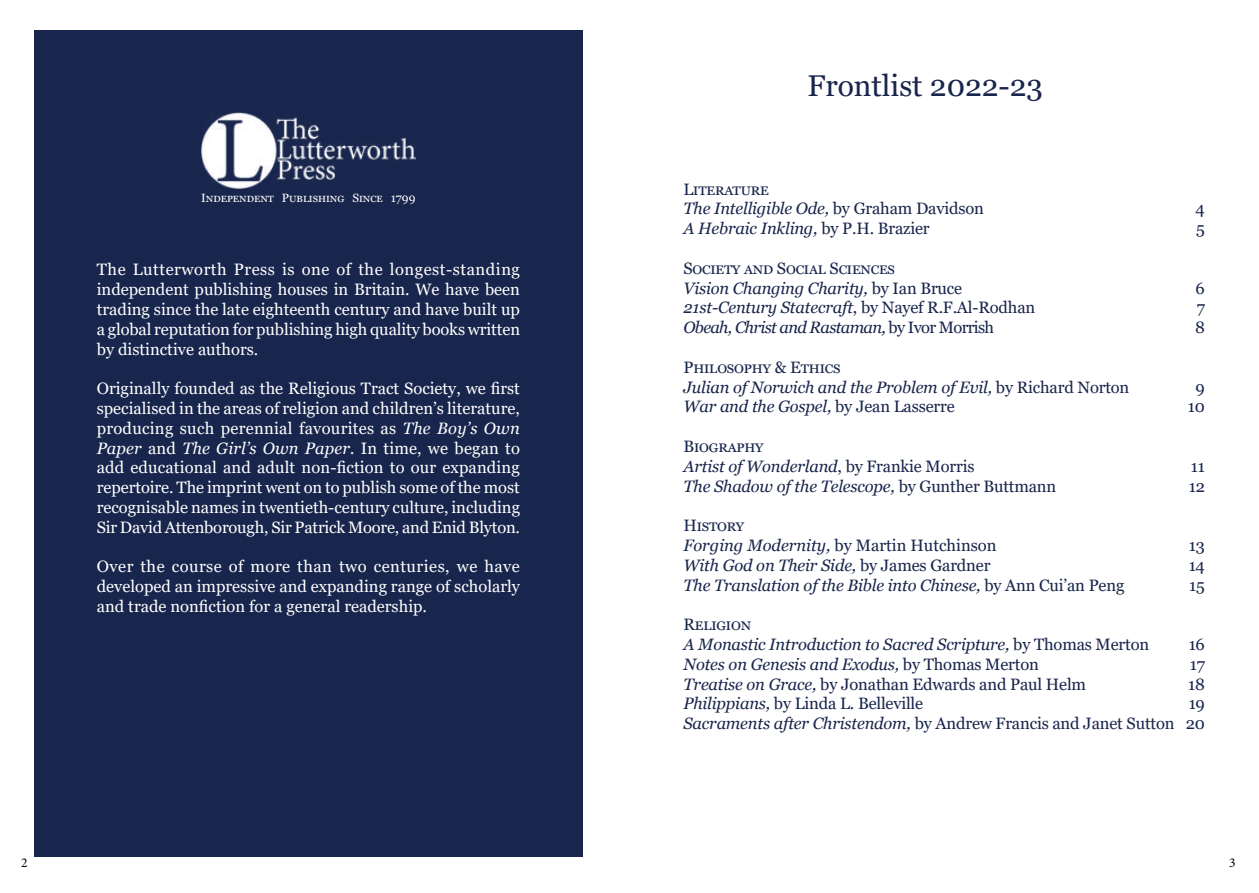
<style>
.page{position:relative;width:1259px;height:893px;background:#fff}
.page>*{position:absolute;margin:0;border:0;box-sizing:border-box;transform-origin:0 0}
.t1{font:30px "Georgia";color:#18254c}
.t2{font:16.5px/19.8px "Georgia";letter-spacing:-.005em;color:#fff;text-align:justify}
.t3{font:italic 16.5px/19.8px "Georgia";letter-spacing:-.01em;color:#18254c}
.t4{font:16.5px/19.8px "Georgia";letter-spacing:.025em;color:#18254c}
.t5{font:16.5px/19.8px "Georgia";letter-spacing:-.005em;color:#18254c}
.t6{font:16.5px/19.8px "Georgia";letter-spacing:.15em;color:#18254c}
.t7{font:13.5px "Minion Pro";color:#000}
.t8{font:12px "Georgia";letter-spacing:.02em;color:#fff}
.s1{font-style:italic}
.s2{font-style:normal}
</style>
<div class="page">
<div style="left:34px;top:30px;width:549px;height:827px;background:#18254c"></div>
<img style="left:201px;top:112px;width:214px;height:76px">
<p class="t8" style="left:201px;top:191px;width:216px">Independent Publishing Since 1799</p>
<p class="t2" style="left:97px;top:260px;width:425px">The Lutterworth Press is one of the longest-standing independent publishing houses in Britain. We have been trading since the late eighteenth century and have built up a global reputation for publishing high quality books written by distinctive authors.</p>
<p class="t2" style="left:97px;top:379px;width:425px">Originally founded as the Religious Tract Society, we first specialised in the areas of religion and children’s literature, producing such perennial favourites as <span class="s1">The Boy’s Own Paper</span> and <span class="s1">The Girl’s Own Paper.</span> In time, we began to add educational and adult non-fiction to our expanding repertoire. The imprint went on to publish some of the most recognisable names in twentieth-century culture, including Sir David Attenborough, Sir Patrick Moore, and Enid Blyton.</p>
<p class="t2" style="left:97px;top:557px;width:425px">Over the course of more than two centuries, we have developed an impressive and expanding range of scholarly and trade nonfiction for a general readership.</p>
<h1 class="t1" style="left:807px;top:68px;width:237px">Frontlist 2022-23</h1>
<p class="t6" style="left:683px;top:179px;width:302px">Literature<br><span class="s1">The Intelligible Ode,</span> by Graham Davidson<br><span class="s1">A Hebraic Inkling,</span> by P.H. Brazier</p>
<p class="t4" style="left:683px;top:259px;width:353px">Society and Social Sciences<br><span class="s1">Vision Changing Charity,</span> by Ian Bruce <span class="s1">21st-Century Statecraft</span>, by Nayef R.F.Al-Rodhan <span class="s1">Obeah, Christ and Rastaman,</span> by Ivor Morrish</p>
<p class="t3" style="left:683px;top:357px;width:447px"><span class="s2">Philosophy &amp; Ethics<br></span>Julian of Norwich and the Problem of Evil, <span class="s2">by Richard Norton<br></span>War and the Gospel, <span class="s2">by Jean Lasserre</span></p>
<p class="t5" style="left:683px;top:437px;width:374px">Biography<br><span class="s1">Artist of Wonderland</span>, by Frankie Morris<br><span class="s1">The Shadow of the Telescope,</span> by Gunther Buttmann</p>
<p class="t3" style="left:683px;top:516px;width:442px"><span class="s2">History<br></span>Forging Modernity, <span class="s2">by Martin Hutchinson<br></span>With God on Their Side, <span class="s2">by James Gardner<br></span>The Translation of the Bible into Chinese, <span class="s2">by Ann Cui’an Peng</span></p>
<p class="t3" style="left:683px;top:615px;width:492px"><span class="s2">Religion<br></span>A Monastic Introduction to Sacred Scripture, <span class="s2">by Thomas Merton </span>Notes on Genesis and Exodus, <span class="s2">by Thomas Merton<br></span>Treatise on Grace, <span class="s2">by Jonathan Edwards and Paul Helm </span>Philippians, <span class="s2">by Linda L. Belleville<br></span>Sacraments after Christendom, <span class="s2">by Andrew Francis and Janet Sutton</span></p>
<p class="t5" style="left:1195px;top:199px;width:11px">4<br>5</p>
<p class="t5" style="left:1195px;top:278px;width:11px;text-align:justify">6<br>7<br>8</p>
<p class="t5" style="left:1187px;top:377px;width:19px;text-align:center">9<br>10</p>
<p class="t5" style="left:1188px;top:457px;width:18px">11<br>12</p>
<p class="t5" style="left:1188px;top:536px;width:18px;text-align:justify">13<br>14<br>15</p>
<p class="t5" style="left:1185px;top:635px;width:21px;text-align:justify">16<br>17<br>18<br>19<br>20</p>
<p class="t7" style="left:21px;top:853px;width:8px">2</p>
<p class="t7" style="left:1229px;top:853px;width:8px">3</p>
</div>
